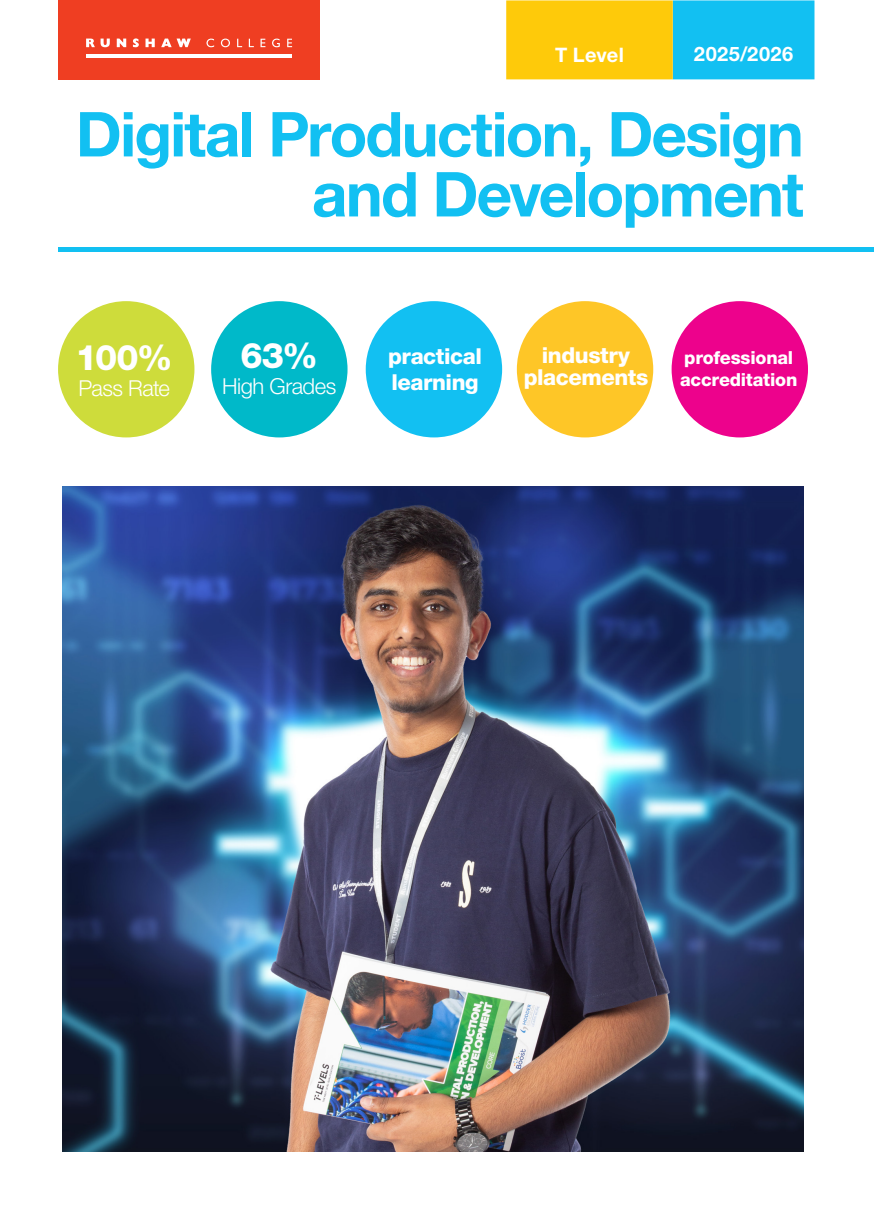
<style>
.page{position:relative;width:874px;height:1225px;background:#fff}
.page>*{position:absolute;margin:0;border:0;box-sizing:border-box;transform-origin:0 0}
.t1{font:700 62px "Helvetica Neue LT Pro";letter-spacing:-.03em;color:#12c0f2}
.t2{font:800 35.2px "Helvetica Neue LT Pro";color:#fff}
.t3{font:800 22px/26px "Helvetica Neue LT Pro";letter-spacing:-.02em;color:#fff}
.t4{font:300 22px "Helvetica Neue LT Pro";letter-spacing:-.025em;color:#fff}
.t5{font:700 20px "Helvetica Neue LT Pro";letter-spacing:.02em;color:#fff}
.t6{font:800 18px/22px "Helvetica Neue LT Pro";letter-spacing:-.01em;color:#fff}
</style>
<div class="page">
<div style="left:58px;top:0;width:262px;height:79px;background:#ef3e22"></div>
<svg style="left:506px;top:0;width:308px;height:79px;background:#93c574"></svg>
<div style="left:58px;top:301px;width:136px;height:136px;background:#cedc3b;border-radius:50%"></div>
<div style="left:211px;top:301px;width:136px;height:136px;background:#00b9c9;border-radius:50%"></div>
<div style="left:365px;top:301px;width:137px;height:136px;background:#12c0f2;border-radius:50%"></div>
<div style="left:516px;top:301px;width:137px;height:136px;background:#fec627;border-radius:50%"></div>
<div style="left:671px;top:301px;width:136px;height:136px;background:#ed028c;border-radius:50%"></div>
<div style="left:58px;top:247px;width:815px;height:5px;background:#12c0f2"></div>
<img style="left:62px;top:487px;width:741px;height:664px">
<hr style="left:86px;top:54px;width:206px;height:4px;background:#fff">
<svg style="left:86px;top:39px;width:24px;height:8px"></svg>
<svg style="left:117px;top:39px;width:9px;height:8px"></svg>
<svg style="left:133px;top:38px;width:6px;height:9px"></svg>
<svg style="left:145px;top:39px;width:10px;height:8px"></svg>
<svg style="left:161px;top:39px;width:30px;height:8px"></svg>
<svg style="left:206px;top:39px;width:8px;height:8px"></svg>
<svg style="left:221px;top:39px;width:9px;height:8px"></svg>
<svg style="left:237px;top:39px;width:5px;height:8px"></svg>
<svg style="left:249px;top:39px;width:5px;height:8px"></svg>
<svg style="left:260px;top:39px;width:5px;height:8px"></svg>
<svg style="left:272px;top:39px;width:8px;height:8px"></svg>
<svg style="left:287px;top:39px;width:5px;height:8px"></svg>
<p class="t5" style="left:555px;top:43px;width:70px">T Level</p>
<p class="t5" style="left:693px;top:42px;width:101px">2025/2026</p>
<p class="t1" style="left:76px;top:96px;width:729px">Digital Production, Design</p>
<p class="t1" style="left:312px;top:156px;width:493px">and Development</p>
<p class="t2" style="left:76px;top:336px;width:99px">100%</p>
<p class="t4" style="left:78px;top:375px;width:93px">Pass Rate</p>
<p class="t2" style="left:240px;top:334px;width:79px">63%</p>
<p class="t4" style="left:222px;top:373px;width:115px">High Grades</p>
<p class="t3" style="left:388px;top:343px;width:95px">practical learning</p>
<p class="t3" style="left:523px;top:344px;width:126px;line-height:22px;text-align:center">industry placements</p>
<p class="t6" style="left:679px;top:346px;width:119px">professional accreditation</p>
</div>
